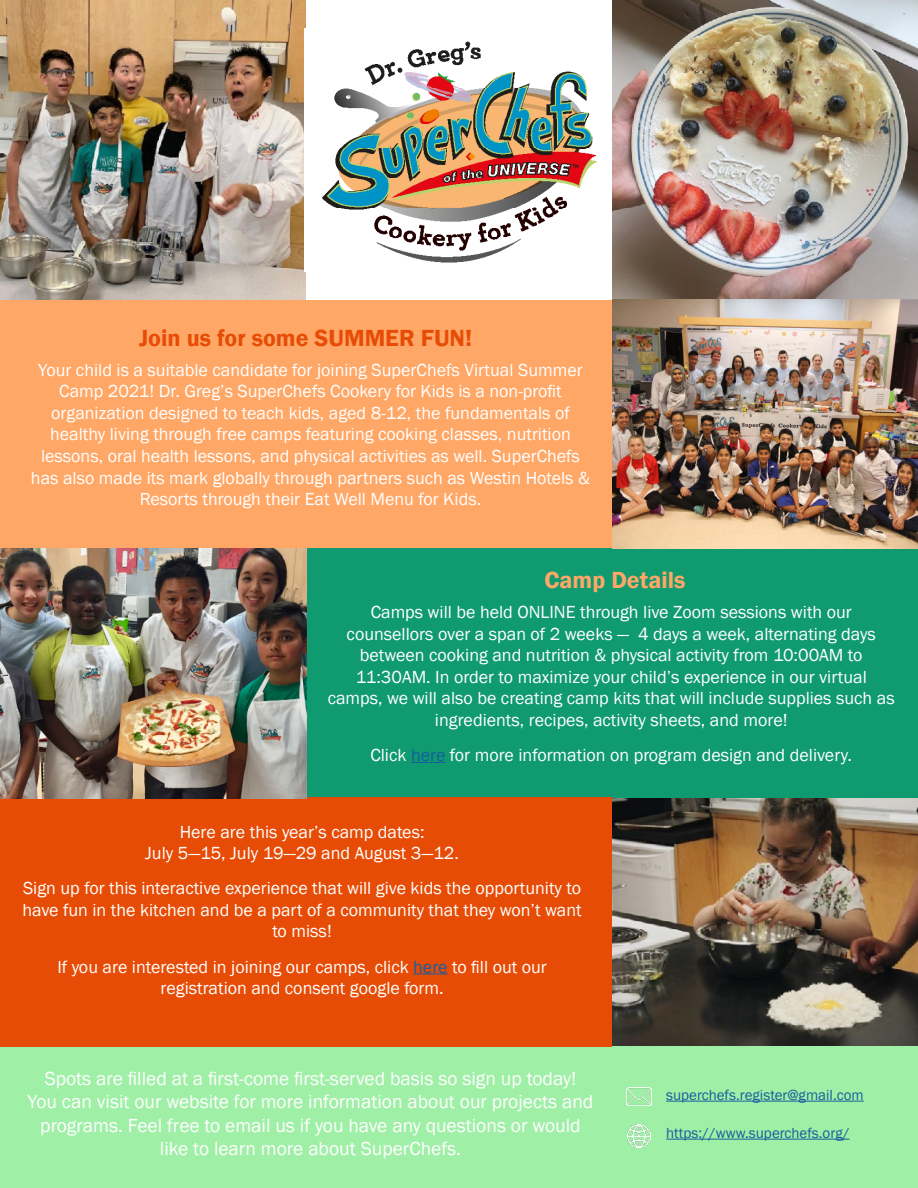
<style>
.page{position:relative;width:918px;height:1188px;background:#fff}
.page>*{position:absolute;margin:0;border:0;box-sizing:border-box;transform-origin:0 0}
.t1{font:600 24px "Franklin Gothic";color:#e74c06}
.t2{font:600 24px "Franklin Gothic";color:#ffa766}
.Body{font:19.5px/23.4px "Franklin Gothic";color:#fff;text-align:center}
.Body-2{font:18px/21.6px "Franklin Gothic";color:#fff;text-align:center}
.Body-3{font:15px "Franklin Gothic";color:#175d9e}
.s1{color:#175d9e}
</style>
<div class="page">
<img style="left:1px;top:0;width:305px;height:300px">
<img style="left:611px;top:798px;width:307px;height:249px">
<div style="left:0;top:300px;width:612px;height:249px;background:#ffa766"></div>
<div style="left:0;top:1047px;width:918px;height:141px;background:#a0efa7"></div>
<img style="left:612px;top:0;width:306px;height:549px">
<div style="left:306px;top:549px;width:612px;height:249px;background:#0f9a70"></div>
<div style="left:0;top:798px;width:611px;height:249px;background:#e74c06"></div>
<img style="left:305px;top:29px;width:292px;height:243px">
<hr style="left:411px;top:762px;width:34px;height:1px;background:#175d9e">
<hr style="left:413px;top:973px;width:35px;height:1px;background:#175d9e">
<hr style="left:666px;top:1101px;width:198px;height:1px;background:#175d9e">
<img style="left:627px;top:1088px;width:25px;height:17px">
<img style="left:628px;top:1125px;width:22px;height:22px">
<hr style="left:666px;top:1139px;width:184px;height:1px;background:#175d9e">
<img style="left:0;top:549px;width:306px;height:249px">
<p class="t1" style="left:139px;top:323px;width:335px">Join us for some SUMMER FUN!</p>
<p class="Body-2" style="left:31px;top:359px;width:561px">Your child is a suitable candidate for joining SuperChefs Virtual Summer Camp 2021! Dr. Greg’s SuperChefs Cookery for Kids is a non-profit organization designed to teach kids, aged 8-12, the fundamentals of healthy living through free camps featuring cooking classes, nutrition lessons, oral health lessons, and physical activities as well. SuperChefs has also made its mark globally through partners such as Westin Hotels &amp; Resorts through their Eat Well Menu for Kids.</p>
<p class="t2" style="left:545px;top:565px;width:142px">Camp Details</p>
<p class="Body-2" style="left:328px;top:602px;width:568px">Camps will be held ONLINE through live Zoom sessions with our counsellors over a span of 2 weeks — 4 days a week, alternating days between cooking and nutrition &amp; physical activity from 10:00AM to 11:30AM. In order to maximize your child’s experience in our virtual camps, we will also be creating camp kits that will include supplies such as ingredients, recipes, activity sheets, and more!</p>
<p class="Body-2" style="left:370px;top:745px;width:483px">Click <span class="s1">here</span> for more information on program design and delivery.</p>
<p class="Body-2" style="left:180px;top:821px;width:246px">Here are this year’s camp dates:</p>
<p class="Body-2" style="left:145px;top:843px;width:315px">July 5—15, July 19—29 and August 3—12.</p>
<p class="Body-2" style="left:23px;top:878px;width:561px">Sign up for this interactive experience that will give kids the opportunity to have fun in the kitchen and be a part of a community that they won’t want to miss!</p>
<p class="Body-2" style="left:57px;top:956px;width:491px">If you are interested in joining our camps, click <span class="s1">here</span> to fill out our registration and consent google form.</p>
<p class="Body" style="left:28px;top:1067px;width:567px">Spots are filled at a first-come first-served basis so sign up today!<br>You can visit our website for more information about our projects and programs. Feel free to email us if you have any questions or would like to learn more about SuperChefs.</p>
<p class="Body-3" style="left:666px;top:1086px;width:199px">superchefs.register@gmail.com</p>
<p class="Body-3" style="left:666px;top:1124px;width:185px">https://www.superchefs.org/</p>
</div>
